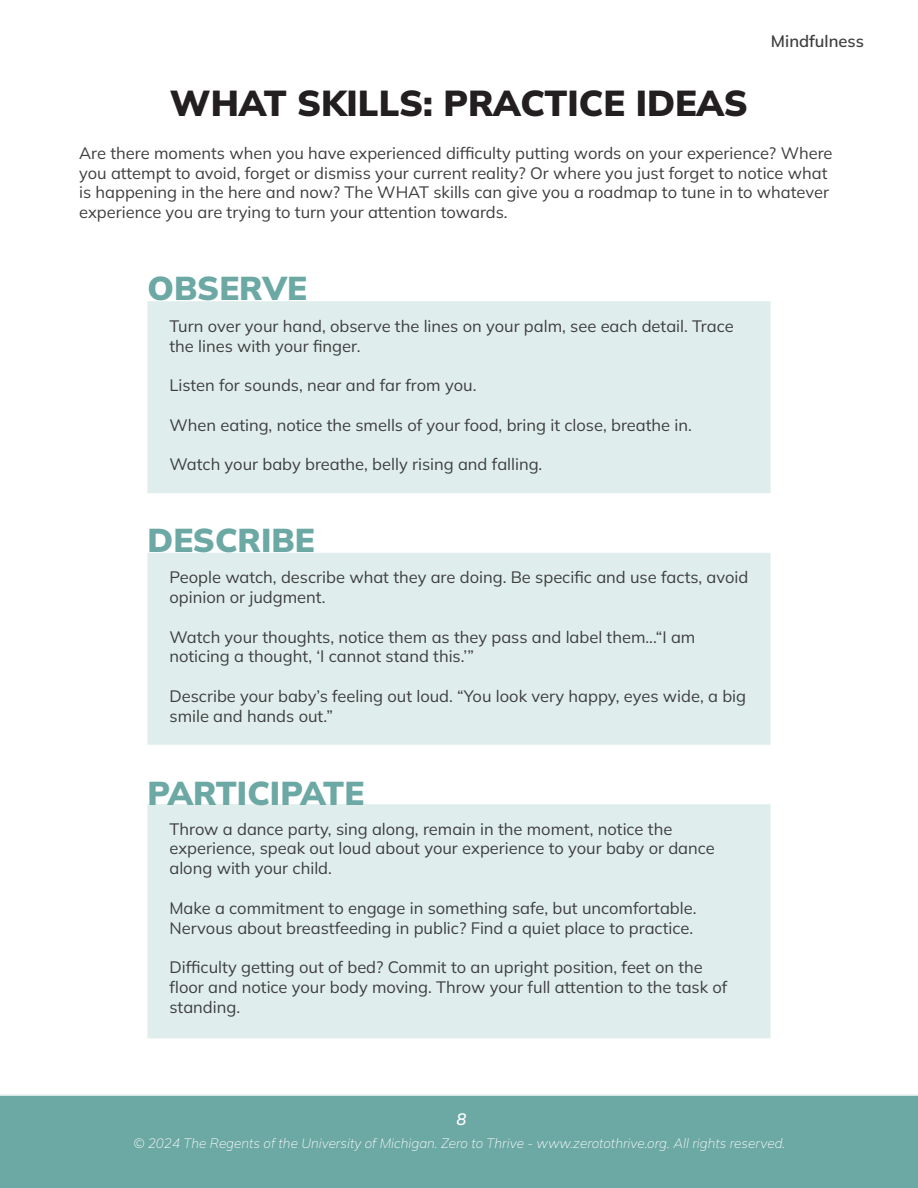
<style>
.page{position:relative;width:918px;height:1188px;background:#fff}
.page>*{position:absolute;margin:0;border:0;box-sizing:border-box;transform-origin:0 0}
.t1{font:900 36px "Mulish";color:#231f20}
.t2{font:900 33px "Mulish";color:#6ca8a4}
.t3{font:16.5px/19.8px "Mulish";color:#3e3e3f}
.t4{font:600 16.5px "Mulish";color:#3e3e3f}
.t5{font:italic 600 16.5px "Mulish";color:#fff}
.t6{font:italic 200 13.5px "Mulish";color:#fff}
</style>
<div class="page">
<div style="left:0;top:1094px;width:918px;height:94px;background:#6ca8a4"></div>
<div style="left:147px;top:804px;width:624px;height:234px;background:#dfeeec"></div>
<div style="left:147px;top:553px;width:624px;height:192px;background:#dfeeec"></div>
<div style="left:147px;top:301px;width:624px;height:192px;background:#dfeeec"></div>
<p class="t1" style="left:170px;top:78px;width:580px">WHAT SKILLS: PRACTICE IDEAS</p>
<p class="t4" style="left:771px;top:29px;width:95px">Mindfulness</p>
<p class="t3" style="left:79px;top:143px;width:755px">Are there moments when you have experienced difficulty putting words on your experience? Where you attempt to avoid, forget or dismiss your current reality? Or where you just forget to notice what is happening in the here and now? The WHAT skills can give you a roadmap to tune in to whatever experience you are trying to turn your attention towards.</p>
<p class="t2" style="left:148px;top:266px;width:161px">OBSERVE</p>
<p class="t3" style="left:170px;top:315px;width:566px">Turn over your hand, observe the lines on your palm, see each detail. Trace the lines with your finger.</p>
<p class="t3" style="left:170px;top:375px;width:308px">Listen for sounds, near and far from you.</p>
<p class="t3" style="left:170px;top:414px;width:524px">When eating, notice the smells of your food, bring it close, breathe in.</p>
<p class="t3" style="left:170px;top:454px;width:374px">Watch your baby breathe, belly rising and falling.</p>
<p class="t2" style="left:148px;top:518px;width:169px">DESCRIBE</p>
<p class="t3" style="left:170px;top:567px;width:580px">People watch, describe what they are doing. Be specific and use facts, avoid opinion or judgment.</p>
<p class="t3" style="left:170px;top:626px;width:527px">Watch your thoughts, notice them as they pass and label them...“I am noticing a thought, ‘I cannot stand this.’”</p>
<p class="t3" style="left:170px;top:686px;width:578px">Describe your baby’s feeling out loud. “You look very happy, eyes wide, a big smile and hands out.”</p>
<p class="t2" style="left:148px;top:771px;width:218px">PARTICIPATE</p>
<p class="t3" style="left:170px;top:818px;width:547px">Throw a dance party, sing along, remain in the moment, notice the experience, speak out loud about your experience to your baby or dance along with your child.</p>
<p class="t3" style="left:170px;top:898px;width:529px">Make a commitment to engage in something safe, but uncomfortable.<br>Nervous about breastfeeding in public? Find a quiet place to practice.</p>
<p class="t3" style="left:170px;top:957px;width:559px">Difficulty getting out of bed? Commit to an upright position, feet on the floor and notice your body moving. Throw your full attention to the task of standing.</p>
<p class="t5" style="left:456px;top:1108px;width:11px">8</p>
<p class="t6" style="left:133px;top:1134px;width:654px">© 2024 The Regents of the University of Michigan. Zero to Thrive - www.zerotothrive.org. All rights reserved.</p>
</div>
